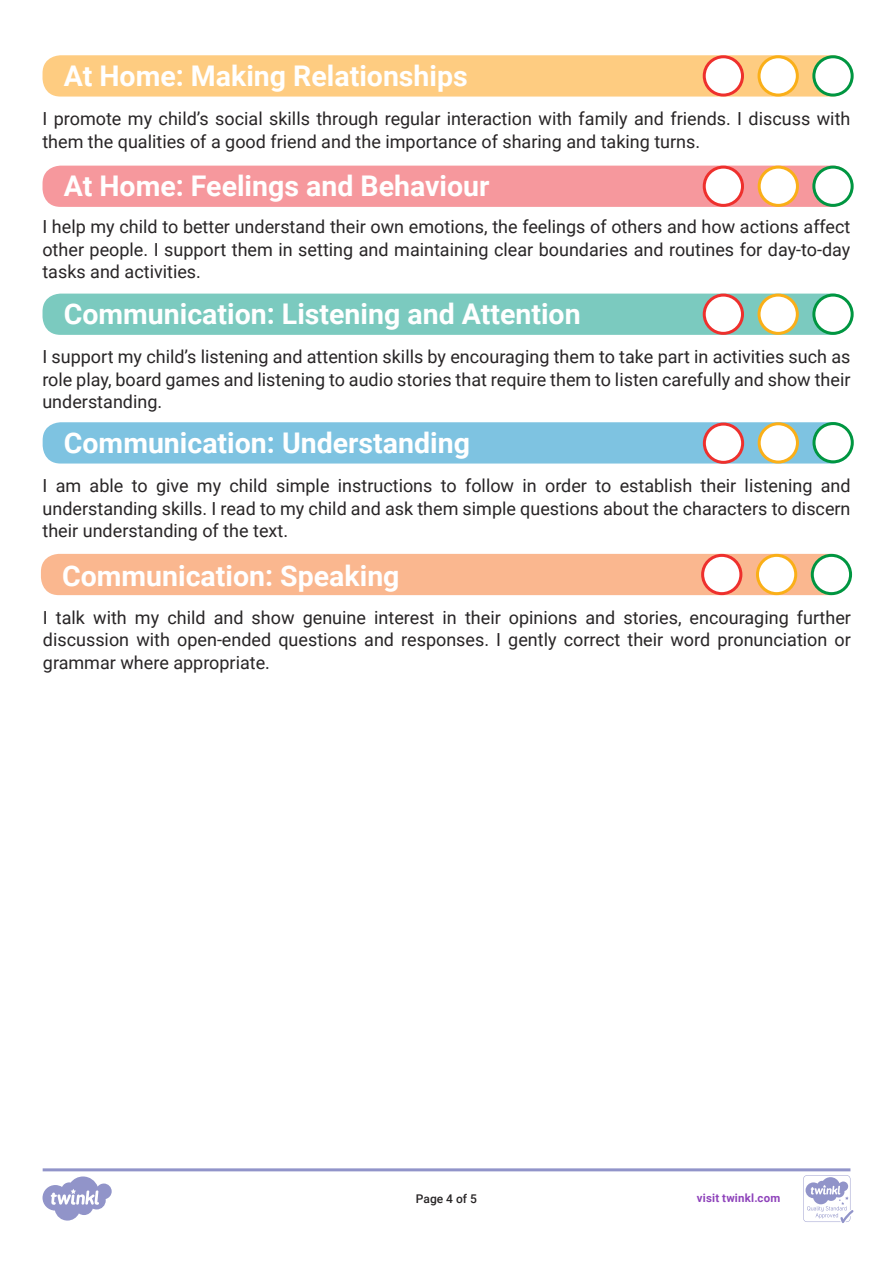
<style>
.page{position:relative;width:893px;height:1263px;background:#fff}
.page>*{position:absolute;margin:0;border:0;box-sizing:border-box;transform-origin:0 0}
.t1{font:700 28.5px "Roboto";color:#fff}
.Adult_Body_Copy{font:18px/22.5px "Roboto";color:#282526;text-align:justify}
.t2{font:500 12px "Roboto";color:#282526}
.t3{font:700 11.4px "Roboto";letter-spacing:.02em;color:#8f44bb}
</style>
<div class="page">
<div style="left:43px;top:166px;width:807px;height:41px;background:#f6989d;border-radius:18px"></div>
<div style="left:43px;top:55px;width:807px;height:42px;background:#fecc81;border-radius:18px"></div>
<div style="left:41px;top:554px;width:808px;height:41px;background:#fab78f;border-radius:18px"></div>
<div style="left:43px;top:422px;width:808px;height:41px;background:#7ec3e1;border-radius:18px"></div>
<div style="left:43px;top:294px;width:807px;height:41px;background:#7bcabf;border-radius:18px"></div>
<svg style="left:43px;top:1168px;width:810px;height:55px"></svg>
<div style="left:704px;top:167px;width:38px;height:38px;background:#fff;border-radius:50%"></div>
<div style="left:703px;top:166px;width:41px;height:41px;border:3px solid #ee302d;border-radius:50%"></div>
<div style="left:759px;top:167px;width:38px;height:38px;background:#fff;border-radius:50%"></div>
<div style="left:758px;top:166px;width:41px;height:41px;border:3px solid #faaf18;border-radius:50%"></div>
<div style="left:814px;top:295px;width:38px;height:38px;background:#fff;border-radius:50%"></div>
<div style="left:812px;top:294px;width:42px;height:41px;border:3px solid #009641;border-radius:50%"></div>
<div style="left:704px;top:57px;width:38px;height:38px;background:#fff;border-radius:50%"></div>
<div style="left:703px;top:55px;width:41px;height:42px;border:3px solid #ee302d;border-radius:50%"></div>
<div style="left:703px;top:555px;width:38px;height:39px;background:#fff;border-radius:50%"></div>
<div style="left:701px;top:554px;width:41px;height:41px;border:3px solid #ee302d;border-radius:50%"></div>
<div style="left:704px;top:424px;width:39px;height:38px;background:#fff;border-radius:50%"></div>
<div style="left:703px;top:423px;width:41px;height:41px;border:3px solid #ee302d;border-radius:50%"></div>
<div style="left:704px;top:295px;width:38px;height:38px;background:#fff;border-radius:50%"></div>
<div style="left:703px;top:294px;width:41px;height:41px;border:3px solid #ee302d;border-radius:50%"></div>
<div style="left:759px;top:57px;width:38px;height:38px;background:#fff;border-radius:50%"></div>
<div style="left:757px;top:55px;width:42px;height:42px;border:3px solid #faaf18;border-radius:50%"></div>
<div style="left:757px;top:555px;width:39px;height:39px;background:#fff;border-radius:50%"></div>
<div style="left:756px;top:554px;width:41px;height:41px;border:3px solid #faaf18;border-radius:50%"></div>
<div style="left:759px;top:424px;width:38px;height:38px;background:#fff;border-radius:50%"></div>
<div style="left:758px;top:422px;width:41px;height:41px;border:3px solid #faaf18;border-radius:50%"></div>
<div style="left:759px;top:295px;width:38px;height:38px;background:#fff;border-radius:50%"></div>
<div style="left:757px;top:294px;width:42px;height:41px;border:3px solid #faaf18;border-radius:50%"></div>
<div style="left:814px;top:57px;width:38px;height:38px;background:#fff;border-radius:50%"></div>
<div style="left:812px;top:55px;width:42px;height:42px;border:3px solid #009641;border-radius:50%"></div>
<div style="left:814px;top:167px;width:38px;height:38px;background:#fff;border-radius:50%"></div>
<div style="left:812px;top:166px;width:42px;height:41px;border:3px solid #009641;border-radius:50%"></div>
<div style="left:812px;top:555px;width:38px;height:39px;background:#fff;border-radius:50%"></div>
<div style="left:811px;top:554px;width:41px;height:41px;border:3px solid #009641;border-radius:50%"></div>
<div style="left:814px;top:424px;width:38px;height:38px;background:#fff;border-radius:50%"></div>
<div style="left:812px;top:422px;width:42px;height:41px;border:3px solid #009641;border-radius:50%"></div>
<p class="t1" style="left:64px;top:56px;width:406px">At Home: Making Relationships</p>
<p class="Adult_Body_Copy" style="left:42px;top:107px;width:810px">I promote my child’s social skills through regular interaction with family and friends. I discuss with them the qualities of a good friend and the importance of sharing and taking turns.</p>
<p class="t1" style="left:64px;top:166px;width:427px">At Home: Feelings and Behaviour</p>
<p class="Adult_Body_Copy" style="left:42px;top:215px;width:810px">I help my child to better understand their own emotions, the feelings of others and how actions affect other people. I support them in setting and maintaining clear boundaries and routines for day-to-day tasks and activities.</p>
<p class="t1" style="left:64px;top:294px;width:518px">Communication: Listening and Attention</p>
<p class="Adult_Body_Copy" style="left:42px;top:345px;width:810px">I support my child’s listening and attention skills by encouraging them to take part in activities such as role play, board games and listening to audio stories that require them to listen carefully and show their understanding.</p>
<p class="t1" style="left:64px;top:423px;width:408px">Communication: Understanding</p>
<p class="Adult_Body_Copy" style="left:43px;top:474px;width:810px">I am able to give my child simple instructions to follow in order to establish their listening and understanding skills. I read to my child and ask them simple questions about the characters to discern their understanding of the text.</p>
<p class="t1" style="left:62px;top:555px;width:339px">Communication: Speaking</p>
<p class="Adult_Body_Copy" style="left:43px;top:605px;width:809px">I talk with my child and show genuine interest in their opinions and stories, encouraging further discussion with open-ended questions and responses. I gently correct their word pronunciation or grammar where appropriate.</p>
<p class="t2" style="left:416px;top:1190px;width:63px">Page 4 of 5</p>
<p class="t3" style="left:697px;top:1190px;width:85px">visit twinkl.com</p>
</div>
